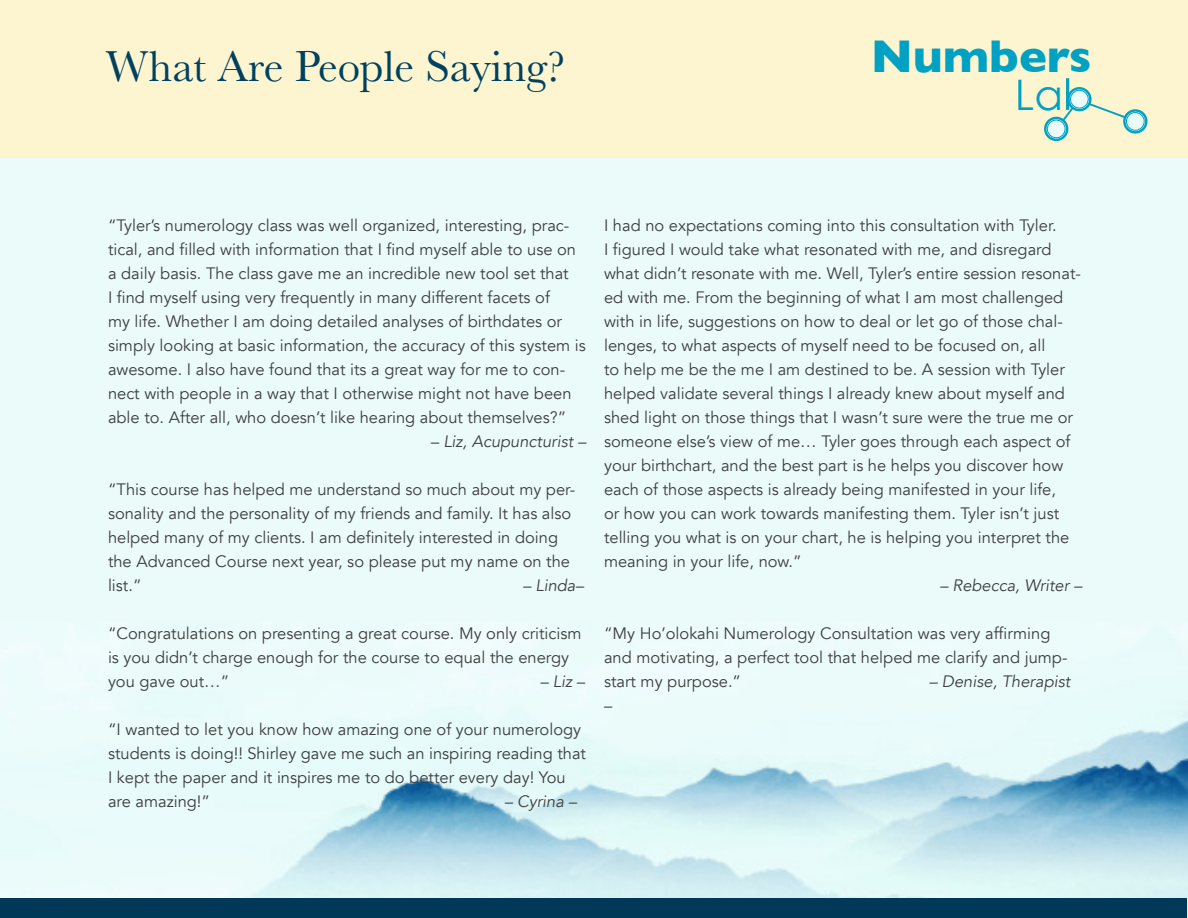
<style>
.page{position:relative;width:1188px;height:918px;background:#fff}
.page>*{position:absolute;margin:0;border:0;box-sizing:border-box;transform-origin:0 0}
.t1{font:700 46.8px "Gill Sans";color:#00a1c3}
.t2{font:45px "Baskerville";color:#014160}
.t3{font:42.15px "Century Gothic";color:#00a1c3}
.t4{font:16.5px/24px "Avenir";color:#3e3e3f}
.t5{font:italic 16.5px "Avenir";color:#3e3e3f}
</style>
<div class="page">
<div style="left:0;top:25px;width:1188px;height:893px;background:#ebfbfa"></div>
<img style="left:0;top:712px;width:1188px;height:206px">
<div style="left:1px;top:899px;width:1186px;height:19px;background:#003957"></div>
<div style="left:0;top:0;width:1188px;height:158px;background:#fdf5d0"></div>
<svg style="left:1124px;top:110px;width:23px;height:23px"></svg>
<div style="left:1123px;top:109px;width:25px;height:25px;border:2px solid #00a1c3;border-radius:50%"></div>
<div style="left:1126px;top:112px;width:19px;height:19px;border:1px solid #00a1c3;border-radius:50%"></div>
<svg style="left:1044px;top:87px;width:93px;height:55px"></svg>
<hr style="left:1066px;top:78px;width:3px;height:32px;background:#00a1c3">
<p class="t2" style="left:106px;top:37px;width:461px">What Are People Saying?</p>
<p class="t1" style="left:871px;top:19px;width:222px">Numbers</p>
<p class="t3" style="left:1015px;top:69px;width:50px">La</p>
<p class="t4" style="left:108px;top:213px;width:479px">“Tyler’s numerology class was well organized, interesting, prac&shy;tical, and filled with information that I find myself able to use on a daily basis. The class gave me an incredible new tool set that<br>I find myself using very frequently in many different facets of<br>my life. Whether I am doing detailed analyses of birthdates or simply looking at basic information, the accuracy of this system is awesome. I also have found that its a great way for me to con&shy;nect with people in a way that I otherwise might not have been able to. After all, who doesn’t like hearing about themselves?”</p>
<p class="t5" style="left:431px;top:431px;width:157px">– Liz, Acupuncturist –</p>
<p class="t4" style="left:108px;top:477px;width:469px">“This course has helped me understand so much about my per&shy;sonality and the personality of my friends and family. It has also helped many of my clients. I am definitely interested in doing the Advanced Course next year, so please put my name on the list.”</p>
<p class="t5" style="left:523px;top:575px;width:63px">– Linda–</p>
<p class="t4" style="left:108px;top:621px;width:475px">“Congratulations on presenting a great course. My only criticism is you didn’t charge enough for the course to equal the energy you gave out…”</p>
<p class="t5" style="left:540px;top:671px;width:46px">– Liz –</p>
<p class="t4" style="left:108px;top:717px;width:480px">“I wanted to let you know how amazing one of your numerology students is doing!! Shirley gave me such an inspiring reading that I kept the paper and it inspires me to do better every day! You are amazing!”</p>
<p class="t5" style="left:504px;top:791px;width:74px">– Cyrina –</p>
<p class="t4" style="left:604px;top:213px;width:478px">I had no expectations coming into this consultation with Tyler.<br>I figured I would take what resonated with me, and disregard what didn’t resonate with me. Well, Tyler’s entire session resonat&shy;ed with me. From the beginning of what I am most challenged with in life, suggestions on how to deal or let go of those chal&shy;lenges, to what aspects of myself need to be focused on, all<br>to help me be the me I am destined to be. A session with Tyler helped validate several things I already knew about myself and shed light on those things that I wasn’t sure were the true me or someone else’s view of me… Tyler goes through each aspect of your birthchart, and the best part is he helps you discover how each of those aspects is already being manifested in your life,<br>or how you can work towards manifesting them. Tyler isn’t just telling you what is on your chart, he is helping you interpret the meaning in your life, now.”</p>
<p class="t5" style="left:940px;top:575px;width:144px">– Rebecca, Writer –</p>
<p class="t4" style="left:604px;top:621px;width:465px">“My Ho’olokahi Numerology Consultation was very affirming and motivating, a perfect tool that helped me clarify and jump&shy;start my purpose.”</p>
<p class="t5" style="left:929px;top:671px;width:143px">– Denise, Therapist</p>
<p class="t4" style="left:604px;top:693px;width:10px">–</p>
</div>
